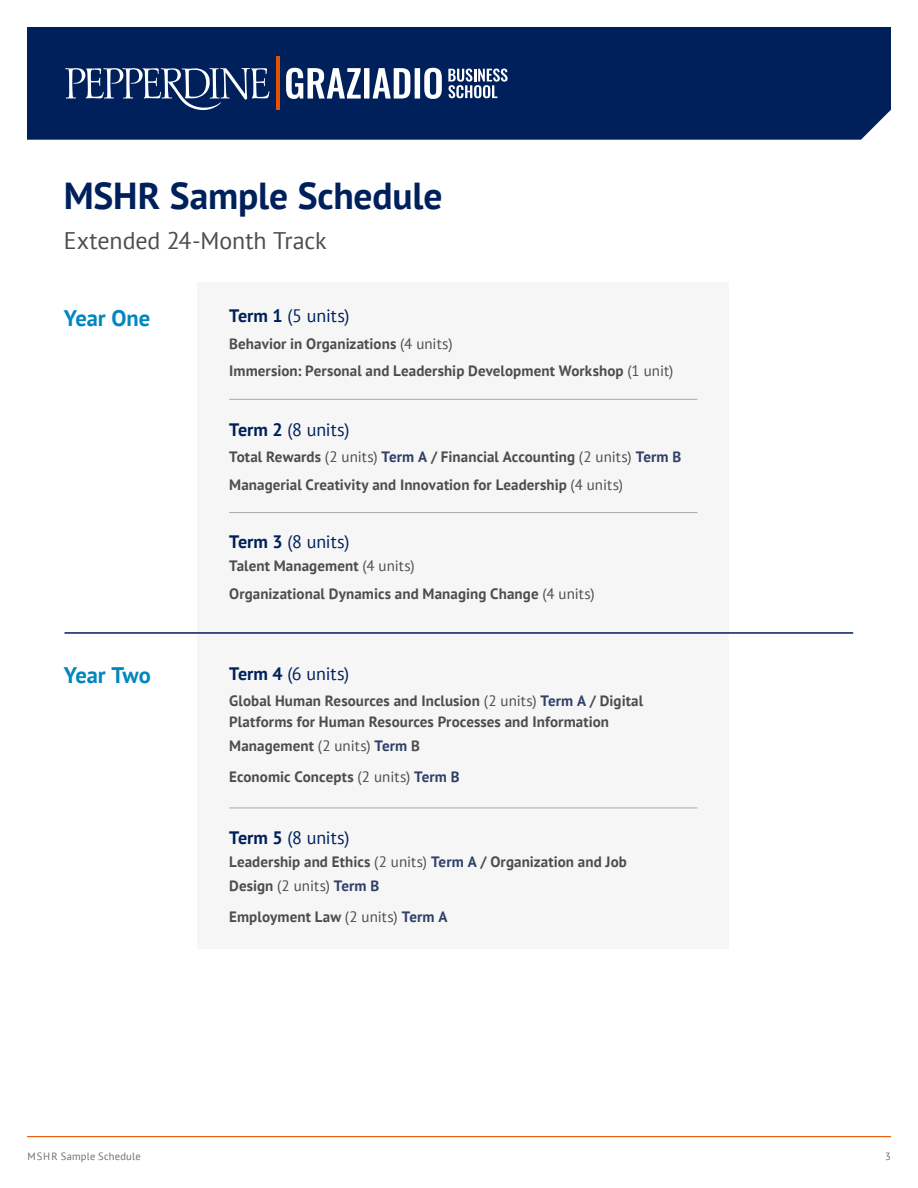
<style>
.page{position:relative;width:918px;height:1188px;background:#fff}
.page>*{position:absolute;margin:0;border:0;box-sizing:border-box;transform-origin:0 0}
.t1{font:700 37.5px "PT Sans";letter-spacing:-.005em;color:#00205c}
.t2{font:24px "PT Sans";letter-spacing:-.005em;color:#4d4d4f}
.t3{font:700 22.5px "PT Sans";letter-spacing:-.005em;color:#0087be}
.t4{font:18px "PT Sans";letter-spacing:-.005em;color:#00205c}
.t5{font:700 15px/27.8px "PT Sans";letter-spacing:.005em;color:#4d4d4f}
.t6{font:10.5px "PT Sans";letter-spacing:.02em;color:#6d6e71}
.s1{font-weight:700}
.s2{font-weight:400}
.s3{color:#304069}
</style>
<div class="page">
<hr style="left:27px;top:1136px;width:864px;height:1px;background:#e65400">
<div style="left:27px;top:27px;width:864px;height:113px;background:#00205c"></div>
<svg style="left:286px;top:68px;width:156px;height:31px"></svg>
<svg style="left:448px;top:69px;width:60px;height:29px"></svg>
<hr style="left:276px;top:57px;width:3px;height:53px;background:#e45400">
<svg style="left:65px;top:68px;width:204px;height:42px;background:#395280"></svg>
<div style="left:198px;top:282px;width:531px;height:667px;background:#f6f6f6"></div>
<hr style="left:229px;top:399px;width:468px;height:1px;background:#a7a9ac">
<hr style="left:229px;top:512px;width:468px;height:1px;background:#a7a9ac">
<hr style="left:229px;top:808px;width:468px;height:1px;background:#a7a9ac">
<hr style="left:65px;top:632px;width:788px;height:2px;background:#00205c">
<h1 class="t1" style="left:64px;top:171px;width:380px">MSHR Sample Schedule</h1>
<h2 class="t2" style="left:64px;top:225px;width:264px">Extended 24-Month Track</h2>
<h3 class="t3" style="left:64px;top:303px;width:88px">Year One</h3>
<h3 class="t3" style="left:64px;top:661px;width:89px">Year Two</h3>
<p class="t4" style="left:229px;top:305px;width:122px"><span class="s1">Term 1</span> (5 units)</p>
<p class="t5" style="left:229px;top:329px;width:446px">Behavior in Organizations <span class="s2">(4 units)<br></span>Immersion: Personal and Leadership Development Workshop <span class="s2">(1 unit)</span></p>
<p class="t4" style="left:229px;top:418px;width:122px"><span class="s1">Term 2</span> (8 units)</p>
<p class="t5" style="left:229px;top:443px;width:454px">Total Rewards <span class="s2">(2 units)</span> <span class="s3">Term A</span> / Financial Accounting <span class="s2">(2 units)</span> <span class="s3">Term B<br></span>Managerial Creativity and Innovation for Leadership <span class="s2">(4 units)</span></p>
<p class="t4" style="left:229px;top:530px;width:122px"><span class="s1">Term 3</span> (8 units)</p>
<p class="t5" style="left:229px;top:552px;width:367px">Talent Management <span class="s2">(4 units)<br></span>Organizational Dynamics and Managing Change <span class="s2">(4 units)</span></p>
<p class="t4" style="left:229px;top:662px;width:121px"><span class="s1">Term 4</span> (6 units)</p>
<p class="t5" style="left:229px;top:690px;width:415px;line-height:21px">Global Human Resources and Inclusion <span class="s2">(2 units)</span> <span class="s3">Term A</span> / Digital<br>Platforms for Human Resources Processes and Information</p>
<p class="t5" style="left:229px;top:730px;width:232px;line-height:30.8px">Management <span class="s2">(2 units)</span> <span class="s3">Term</span> B<br>Economic Concepts <span class="s2">(2 units)</span> <span class="s3">Term B</span></p>
<p class="t4" style="left:229px;top:826px;width:122px"><span class="s1">Term 5</span> (8 units)</p>
<p class="t5" style="left:229px;top:849px;width:399px;line-height:24px">Leadership and Ethics <span class="s2">(2 units)</span> <span class="s3">Term A</span> / Organization and Job<br>Design <span class="s2">(2 units)</span> <span class="s3">Term B</span></p>
<p class="t5" style="left:229px;top:902px;width:220px">Employment Law <span class="s2">(2 units)</span> <span class="s3">Term A</span></p>
<p class="t6" style="left:27px;top:1149px;width:115px">MSHR Sample Schedule</p>
<p class="t6" style="left:885px;top:1149px;width:7px">3</p>
</div>
